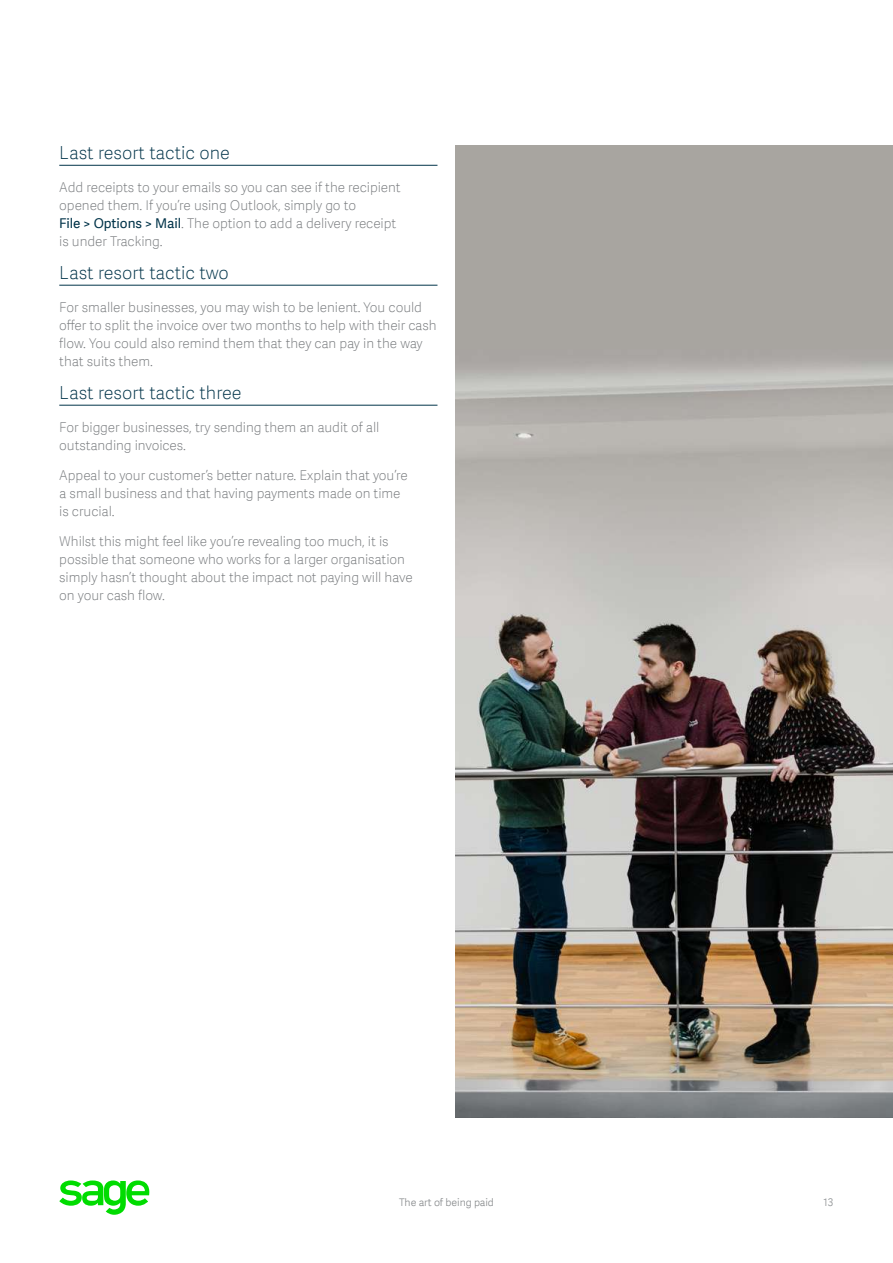
<style>
.page{position:relative;width:893px;height:1263px;background:#fff}
.page>*{position:absolute;margin:0;border:0;box-sizing:border-box;transform-origin:0 0}
.t1{font:18px "Adelle Sans SAGE Th";color:#003349}
.t2{font:13.5px/18px "Adelle Sans SAGE Th";letter-spacing:-.005em;color:#75787b}
.t3{font:10.5px "Adelle Sans SAGE Lt";letter-spacing:-.005em;color:#888b8d}
.s1{font-family:"Adelle Sans SAGE";color:#003349}
</style>
<div class="page">
<svg style="left:59px;top:1181px;width:91px;height:34px"></svg>
<img style="left:455px;top:146px;width:437px;height:972px">
<hr style="left:59px;top:165px;width:378px;height:1px;background:#003349">
<hr style="left:59px;top:285px;width:378px;height:1px;background:#003349">
<hr style="left:59px;top:405px;width:378px;height:1px;background:#003349">
<h1 class="t1" style="left:59px;top:140px;width:172px">Last resort tactic one</h1>
<p class="t2" style="left:59px;top:178px;width:343px">Add receipts to your emails so you can see if the recipient opened them. If you’re using Outlook, simply go to<br><span class="s1">File &gt; Options &gt; Mail</span>. The option to add a delivery receipt is under Tracking.</p>
<h1 class="t1" style="left:59px;top:260px;width:171px">Last resort tactic two</h1>
<p class="t2" style="left:59px;top:298px;width:379px">For smaller businesses, you may wish to be lenient. You could offer to split the invoice over two months to help with their cash flow. You could also remind them that they can pay in the way that suits them.</p>
<h1 class="t1" style="left:59px;top:380px;width:184px">Last resort tactic three</h1>
<p class="t2" style="left:59px;top:418px;width:321px">For bigger businesses, try sending them an audit of all outstanding invoices.</p>
<p class="t2" style="left:59px;top:466px;width:350px">Appeal to your customer’s better nature. Explain that you’re a small business and that having payments made on time is crucial.</p>
<p class="t2" style="left:59px;top:532px;width:355px">Whilst this might feel like you’re revealing too much, it is possible that someone who works for a larger organisation simply hasn’t thought about the impact not paying will have on your cash flow.</p>
<p class="t3" style="left:399px;top:1195px;width:96px">The art of being paid</p>
<p class="t3" style="left:823px;top:1195px;width:11px">13</p>
</div>
